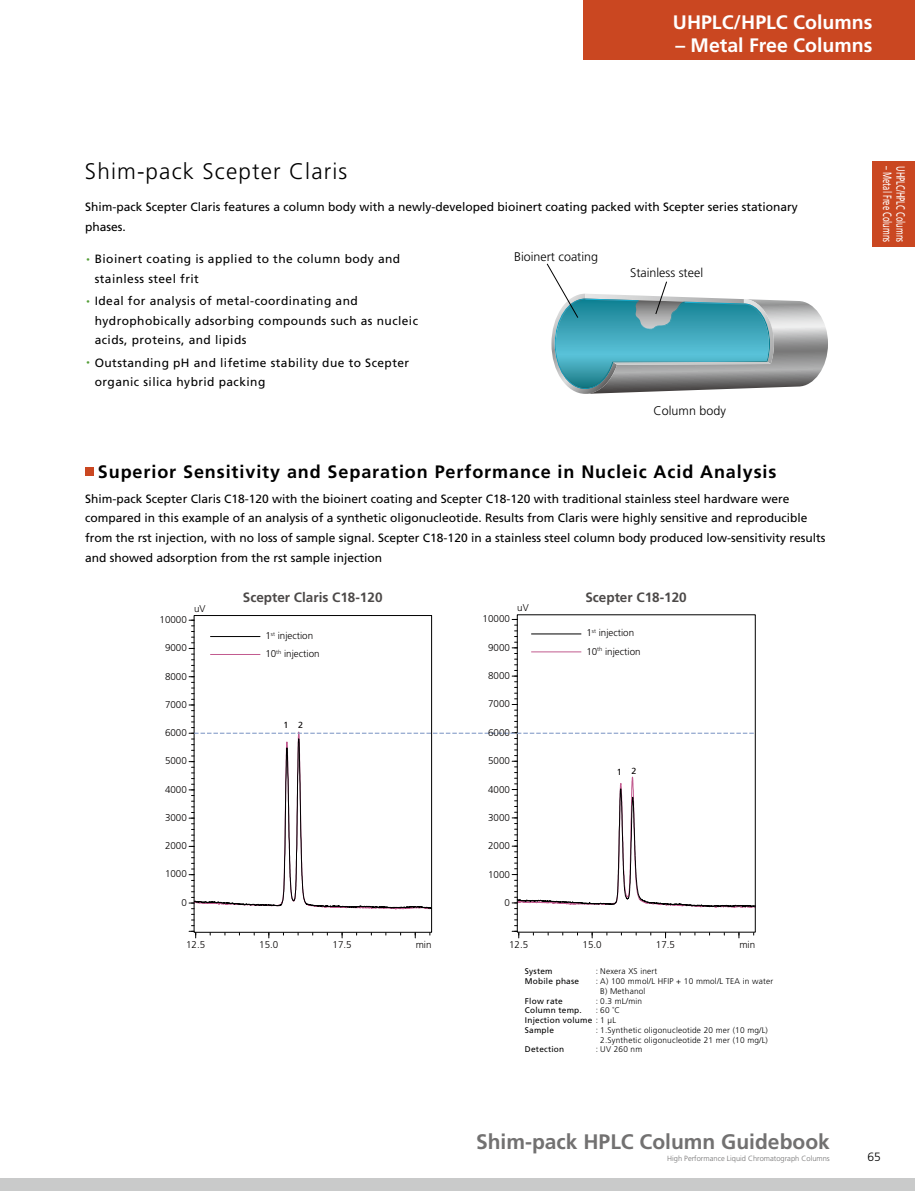
<style>
.page{position:relative;width:915px;height:1191px;background:#fff}
.page>*{position:absolute;margin:0;border:0;box-sizing:border-box;transform-origin:0 0}
.t1{font:300 22.5px "Frutiger LT Std";letter-spacing:.05em;color:#000}
.t2{font:700 21px "Frutiger LT Std";color:#727171}
.t3{font:700 19.5px "Frutiger LT Std";color:#fff}
.t4{font:700 18px "Frutiger LT Std";letter-spacing:.05em;color:#000}
.t5{font:700 13.5px "Frutiger LT Std";color:#4c4948}
.t6{font:300 12.45px "Frutiger LT Std";color:#000}
.t7{font:12px/19.5px "Frutiger";color:#000}
.t8{font:12px/19.8px "Frutiger LT Std";letter-spacing:.035em;color:#000}
.t9{font:12px/19.5px "Frutiger LT Std";color:#000}
.t10{font:12px "Frutiger LT Std";color:#fff;scale:.63 1}
.t11{font:300 12px "Frutiger LT Std";color:#000}
.t12{font:300 9.9px/18.1px "Frutiger LT Std";color:#040000}
.t13{font:8.85px "Frutiger LT Std";color:#040000}
.t14{font:300 8.25px/9.8px "Frutiger LT Std";letter-spacing:.025em;color:#000}
.t15{font:8.25px/9.8px "Frutiger LT Std";letter-spacing:.025em;color:#000}
.t16{font:300 7.5px "Frutiger LT Std";color:#727171}
.s1{font-family:"Koz Go Pro";color:#529d35}
.s2{font-weight:300}
</style>
<div class="page">
<div style="left:0;top:1178px;width:914px;height:13px;background:#c9caca"></div>
<div style="left:85px;top:467px;width:9px;height:9px;background:#ca4721"></div>
<svg style="left:546px;top:263px;width:281px;height:131px"></svg>
<svg style="left:189px;top:619px;width:566px;height:319px"></svg>
<hr style="left:210px;top:636px;width:50px;height:1px;background:#000">
<hr style="left:210px;top:654px;width:50px;height:1px;background:#c25b8f">
<hr style="left:531px;top:633px;width:50px;height:1px;background:#000">
<hr style="left:531px;top:651px;width:50px;height:1px;background:#c25b8f">
<div style="left:872px;top:162px;width:42px;height:85px;background:#ca4721"></div>
<div style="left:583px;top:0;width:331px;height:60px;background:#ca4721"></div>
<h3 class="t3" style="left:672px;top:11px;width:201px">UHPLC/HPLC Columns</h3>
<h3 class="t3" style="left:675px;top:33px;width:198px">– Metal Free Columns</h3>
<h1 class="t1" style="left:85px;top:158px;width:264px">Shim-pack Scepter Claris</h1>
<p class="t9" style="left:85px;top:197px;width:714px">Shim-pack Scepter Claris features a column body with a newly-developed bioinert coating packed with Scepter series stationary phases.</p>
<p class="t8" style="left:95px;top:249px;width:307px;text-indent:-13px"><span class="s1">・</span>Bioinert coating is applied to the column body and stainless steel frit</p>
<p class="t8" style="left:95px;top:291px;width:325px;text-indent:-13px"><span class="s1">・</span>Ideal for analysis of metal-coordinating and hydrophobically adsorbing compounds such as nucleic acids, proteins, and lipids</p>
<p class="t8" style="left:95px;top:352px;width:316px;text-indent:-13px"><span class="s1">・</span>Outstanding pH and lifetime stability due to Scepter organic silica hybrid packing</p>
<p class="t6" style="left:514px;top:250px;width:86px">Bioinert coating</p>
<p class="t6" style="left:630px;top:266px;width:74px">Stainless steel</p>
<p class="t6" style="left:653px;top:403px;width:74px">Column body</p>
<h3 class="t4" style="left:98px;top:461px;width:680px">Superior Sensitivity and Separation Performance in Nucleic Acid Analysis</h3>
<p class="t7" style="left:85px;top:489px;width:741px">Shim-pack Scepter Claris C18-120 with the bioinert coating and Scepter C18-120 with traditional stainless steel hardware were compared in this example of an analysis of a synthetic oligonucleotide. Results from Claris were highly sensitive and reproducible from the rst injection, with no loss of sample signal. Scepter C18-120 in a stainless steel column body produced low-sensitivity results and showed adsorption from the rst sample injection</p>
<p class="t12" style="left:159px;top:610px;width:29px">10000</p>
<p class="t12" style="left:165px;top:639px;width:23px">9000</p>
<p class="t12" style="left:165px;top:667px;width:23px">8000</p>
<p class="t12" style="left:165px;top:695px;width:23px">7000</p>
<p class="t12" style="left:165px;top:723px;width:23px">6000</p>
<p class="t12" style="left:165px;top:752px;width:23px">5000</p>
<p class="t12" style="left:165px;top:780px;width:23px">4000</p>
<p class="t12" style="left:165px;top:808px;width:23px">3000</p>
<p class="t12" style="left:165px;top:836px;width:23px">2000</p>
<p class="t12" style="left:165px;top:865px;width:23px">1000</p>
<p class="t12" style="left:181px;top:893px;width:7px">0</p>
<p class="t12" style="left:194px;top:599px;width:13px">uV</p>
<p class="t5" style="left:243px;top:589px;width:141px">Scepter Claris C18-120</p>
<p class="t5" style="left:585px;top:589px;width:103px">Scepter C18-120</p>
<p class="t12" style="left:517px;top:599px;width:13px">uV</p>
<p class="t12" style="left:482px;top:610px;width:29px">10000</p>
<p class="t12" style="left:488px;top:638px;width:23px">9000</p>
<p class="t12" style="left:488px;top:666px;width:23px">8000</p>
<p class="t12" style="left:488px;top:695px;width:23px">7000</p>
<p class="t12" style="left:488px;top:723px;width:23px">6000</p>
<p class="t12" style="left:488px;top:752px;width:23px">5000</p>
<p class="t12" style="left:488px;top:780px;width:23px">4000</p>
<p class="t12" style="left:488px;top:808px;width:23px">3000</p>
<p class="t12" style="left:488px;top:837px;width:23px">2000</p>
<p class="t12" style="left:488px;top:865px;width:23px">1000</p>
<p class="t12" style="left:504px;top:893px;width:7px">0</p>
<p class="t12" style="left:265px;top:626px;width:56px">1<sup>st</sup> injection<br>10<sup>th</sup> injection</p>
<p class="t12" style="left:586px;top:624px;width:56px">1<sup>st</sup> injection<br>10<sup>th</sup> injection</p>
<p class="t13" style="left:283px;top:719px;width:21px">1 2</p>
<p class="t13" style="left:616px;top:766px;width:21px">1 2</p>
<p class="t12" style="left:186px;top:935px;width:21px">12.5</p>
<p class="t12" style="left:259px;top:935px;width:21px">15.0</p>
<p class="t12" style="left:332px;top:935px;width:21px">17.5</p>
<p class="t12" style="left:415px;top:935px;width:17px">min</p>
<p class="t12" style="left:509px;top:935px;width:21px">12.5</p>
<p class="t12" style="left:582px;top:935px;width:21px">15.0</p>
<p class="t12" style="left:655px;top:935px;width:21px">17.5</p>
<p class="t12" style="left:739px;top:935px;width:17px">min</p>
<p class="t14" style="left:595px;top:966px;width:179px">: Nexera XS inert<br>: A) 100 mmol/L HFIP + 10 mmol/L TEA in water</p>
<p class="t14" style="left:595px;top:996px;width:48px">: 0.3 mL/min : 60 ˚C</p>
<p class="t14" style="left:595px;top:1025px;width:174px">: 1.Synthetic oligonucleotide 20 mer (10 mg/L)</p>
<p class="t14" style="left:595px;top:1044px;width:48px">: UV 260 nm</p>
<p class="t15" style="left:524px;top:966px;width:56px">System<br>Mobile phase</p>
<p class="t15" style="left:524px;top:996px;width:93px">Flow rate<br>Column temp.<br>Injection volume <span class="s2">: 1 µL<br></span>Sample</p>
<p class="t15" style="left:524px;top:1044px;width:41px">Detection</p>
<p class="t14" style="left:600px;top:986px;width:47px">B) Methanol</p>
<p class="t14" style="left:600px;top:1035px;width:169px">2.Synthetic oligonucleotide 21 mer (10 mg/L)</p>
<p class="t10" style="left:893px;top:166px;width:122px;rotate:90deg">– Metal Free Columns</p>
<p class="t10" style="left:907px;top:166px;width:122px;rotate:90deg">UHPLC/HPLC Columns</p>
<h2 class="t2" style="left:476px;top:1129px;width:355px">Shim-pack HPLC Column Guidebook</h2>
<p class="t16" style="left:667px;top:1154px;width:164px">High Performance Liquid Chromatograph Columns</p>
<p class="t11" style="left:867px;top:1150px;width:15px">65</p>
</div>
